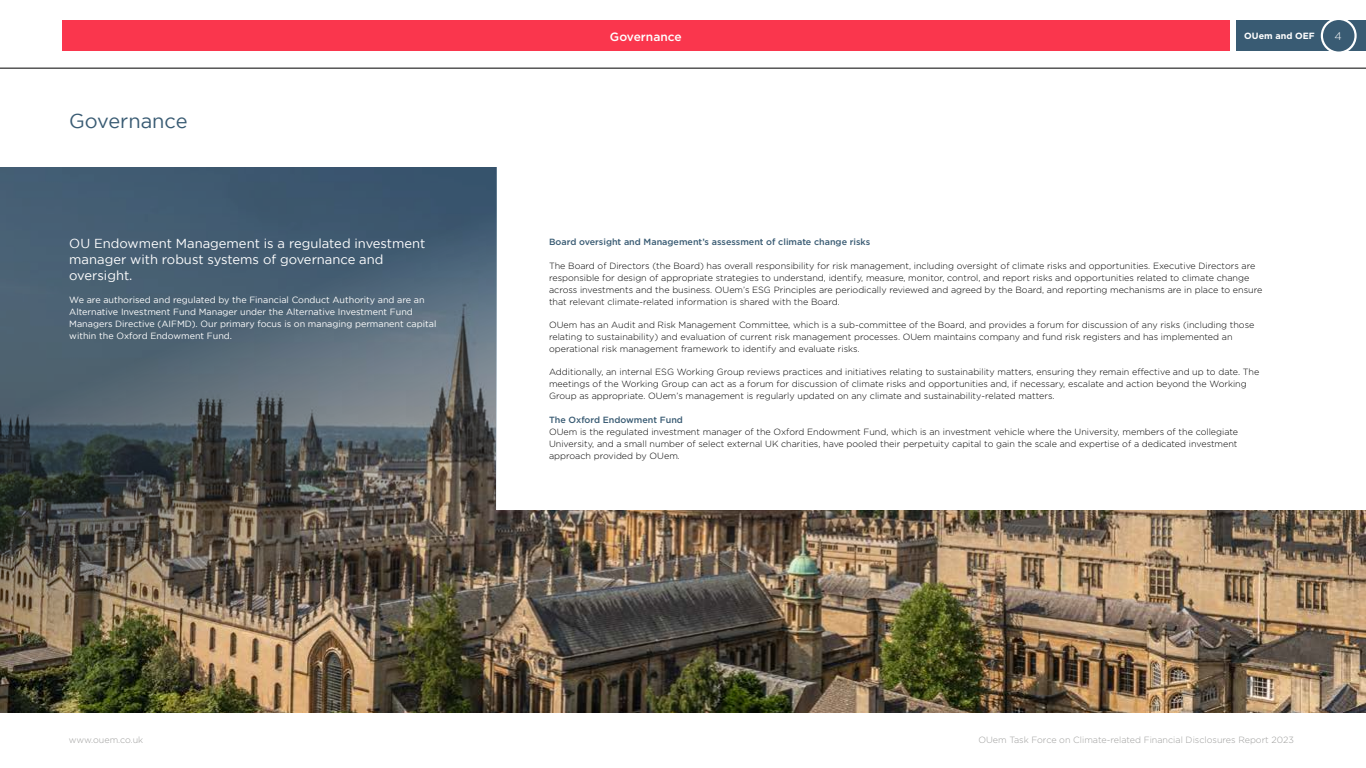
<style>
.page{position:relative;width:1366px;height:768px;background:#fff}
.page>*{position:absolute;margin:0;border:0;box-sizing:border-box;transform-origin:0 0}
.t1{font:20px "Gotham";color:#395b73}
.t2{font:13px/16px "Gotham";color:#fff}
.t3{font:500 12px "Gotham";color:#fff}
.t4{font:300 11px "Gotham";color:#fff}
.t5{font:300 9px/12px "Gotham";color:#000}
.t6{font:9px/12px "Gotham";color:#fff}
.t7{font:500 9px "Gotham";color:#395b73}
.t8{font:300 9px "Gotham";color:#9d9d9c}
.t9{font:700 9px "Gotham";color:#fff}
</style>
<div class="page">
<img style="left:497px;top:510px;width:869px;height:202px">
<img style="left:0;top:168px;width:497px;height:544px">
<hr style="left:0;top:68px;width:1366px;height:1px;background:#000">
<div style="left:62px;top:21px;width:1168px;height:30px;background:#fa364d"></div>
<div style="left:1236px;top:20px;width:107px;height:31px;background:#395b73"></div>
<div style="left:1343px;top:20px;width:23px;height:31px;background:#395b73"></div>
<div style="left:1321px;top:18px;width:36px;height:36px;border:2px solid #fff;border-radius:50%"></div>
<h1 class="t1" style="left:69px;top:110px;width:120px">Governance</h1>
<h2 class="t2" style="left:69px;top:235px;width:358px">OU Endowment Management is a regulated investment manager with robust systems of governance and oversight.</h2>
<p class="t6" style="left:69px;top:294px;width:369px">We are authorised and regulated by the Financial Conduct Authority and are an Alternative Investment Fund Manager under the Alternative Investment Fund Managers Directive (AIFMD). Our primary focus is on managing permanent capital within the Oxford Endowment Fund.</p>
<h3 class="t3" style="left:610px;top:28px;width:73px">Governance</h3>
<p class="t9" style="left:1244px;top:30px;width:72px">OUem and OEF</p>
<p class="t4" style="left:1334px;top:29px;width:9px">4</p>
<p class="t7" style="left:549px;top:236px;width:323px">Board oversight and Management’s assessment of climate change risks</p>
<p class="t5" style="left:549px;top:259px;width:715px">The Board of Directors (the Board) has overall responsibility for risk management, including oversight of climate risks and opportunities. Executive Directors are responsible for design of appropriate strategies to understand, identify, measure, monitor, control, and report risks and opportunities related to climate change across investments and the business. OUem’s ESG Principles are periodically reviewed and agreed by the Board, and reporting mechanisms are in place to ensure that relevant climate-related information is shared with the Board.</p>
<p class="t5" style="left:549px;top:319px;width:707px">OUem has an Audit and Risk Management Committee, which is a sub-committee of the Board, and provides a forum for discussion of any risks (including those relating to sustainability) and evaluation of current risk management processes. OUem maintains company and fund risk registers and has implemented an operational risk management framework to identify and evaluate risks.</p>
<p class="t5" style="left:549px;top:366px;width:712px">Additionally, an internal ESG Working Group reviews practices and initiatives relating to sustainability matters, ensuring they remain effective and up to date. The meetings of the Working Group can act as a forum for discussion of climate risks and opportunities and, if necessary, escalate and action beyond the Working<br>Group as appropriate. OUem’s management is regularly updated on any climate and sustainability-related matters.</p>
<p class="t7" style="left:549px;top:414px;width:135px">The Oxford Endowment Fund</p>
<p class="t5" style="left:549px;top:425px;width:691px;text-align:justify">OUem is the regulated investment manager of the Oxford Endowment Fund, which is an investment vehicle where the University, members of the collegiate University, and a small number of select external UK charities, have pooled their perpetuity capital to gain the scale and expertise of a dedicated investment approach provided by OUem.</p>
<p class="t8" style="left:69px;top:734px;width:76px">www.ouem.co.uk</p>
<p class="t8" style="left:978px;top:734px;width:317px">OUem Task Force on Climate-related Financial Disclosures Report 2023</p>
</div>
